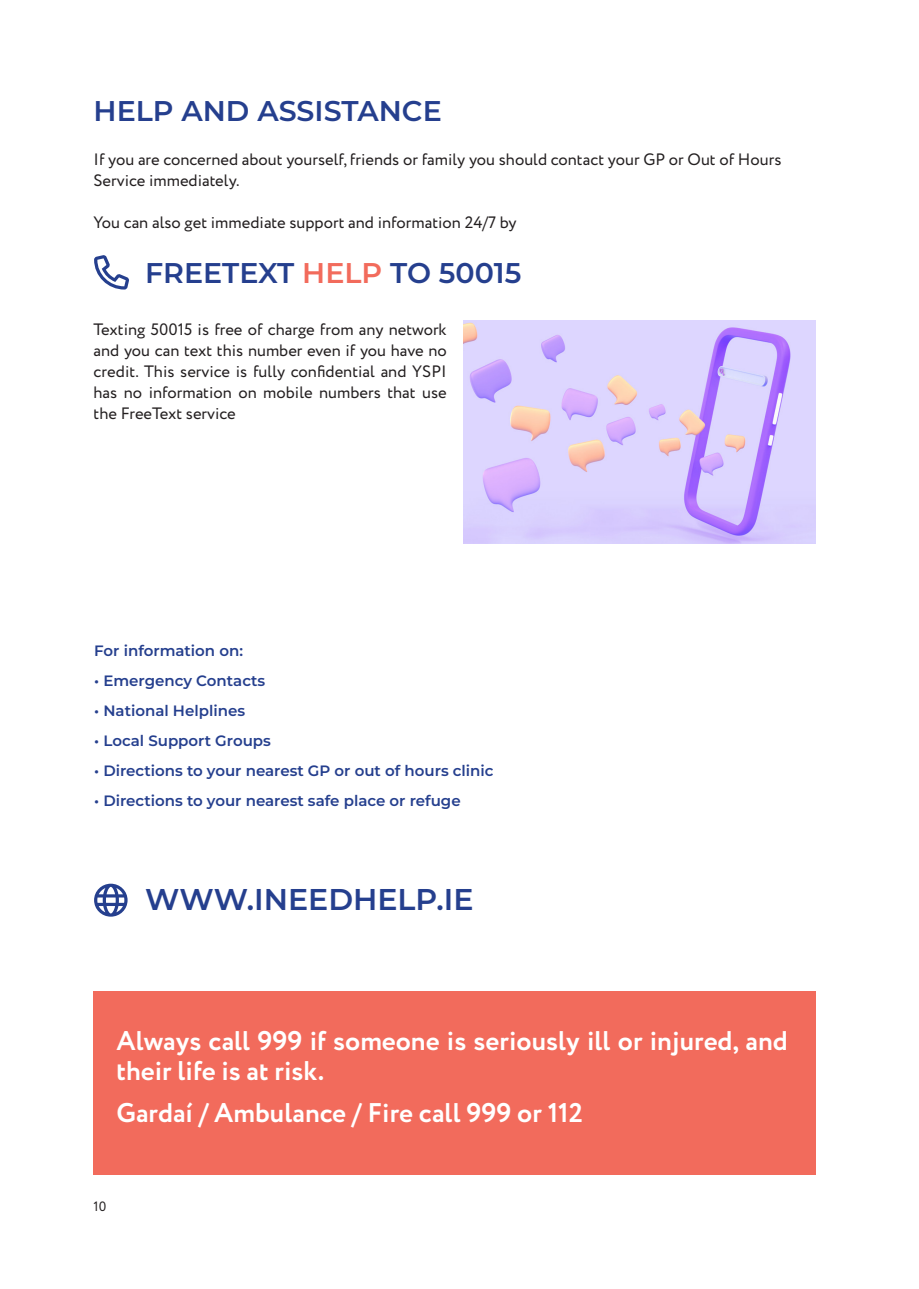
<style>
.page{position:relative;width:919px;height:1289px;background:#fff}
.page>*{position:absolute;margin:0;border:0;box-sizing:border-box;transform-origin:0 0}
.t1{font:600 30px "Montserrat";color:#253f8e}
.t2{font:600 28.5px "Montserrat";color:#253f8e}
.t3{font:700 27px/30px "Circe";color:#fff}
.Paragraph_Style_1{font:16.5px/21px "Circe";color:#231f20;text-align:justify}
.Paragraph_Style_1-2{font:600 15px "Montserrat";color:#253f8e}
.t4{font:13.5px "Circe";color:#231f20}
.s1{color:#f26b5c}
</style>
<div class="page">
<svg style="left:94px;top:883px;width:34px;height:33px"></svg>
<svg style="left:94px;top:255px;width:35px;height:34px"></svg>
<div style="left:94px;top:991px;width:721px;height:183px;background:#f26b5c"></div>
<img style="left:463px;top:320px;width:352px;height:223px">
<p class="t2" style="left:94px;top:92px;width:349px">HELP AND ASSISTANCE</p>
<p class="Paragraph_Style_1" style="left:94px;top:149px;width:689px">If you are concerned about yourself, friends or family you should contact your GP or Out of Hours<br>Service immediately.</p>
<p class="Paragraph_Style_1" style="left:94px;top:212px;width:424px">You can also get immediate support and information 24/7 by</p>
<p class="t2" style="left:145px;top:254px;width:378px">FREETEXT <span class="s1">HELP</span> TO 50015</p>
<p class="Paragraph_Style_1" style="left:94px;top:320px;width:354px">Texting 50015 is free of charge from any network and you can text this number even if you have no credit. This service is fully confidential and YSPI has no information on mobile numbers that use the FreeText service</p>
<p class="Paragraph_Style_1-2" style="left:94px;top:640px;width:150px">For information on:</p>
<p class="Paragraph_Style_1-2" style="left:94px;top:670px;width:172px">• Emergency Contacts</p>
<p class="Paragraph_Style_1-2" style="left:94px;top:700px;width:152px">• National Helplines</p>
<p class="Paragraph_Style_1-2" style="left:94px;top:730px;width:178px">• Local Support Groups</p>
<p class="Paragraph_Style_1-2" style="left:94px;top:760px;width:401px">• Directions to your nearest GP or out of hours clinic</p>
<p class="Paragraph_Style_1-2" style="left:94px;top:790px;width:368px">• Directions to your nearest safe place or refuge</p>
<p class="t1" style="left:145px;top:879px;width:330px">WWW.INEEDHELP.IE</p>
<p class="t3" style="left:116px;top:1027px;width:673px">Always call 999 if someone is seriously ill or injured, and their life is at risk.</p>
<p class="t3" style="left:116px;top:1099px;width:468px">Gardaí / Ambulance / Fire call 999 or 112</p>
<p class="t4" style="left:94px;top:1197px;width:14px">10</p>
</div>
